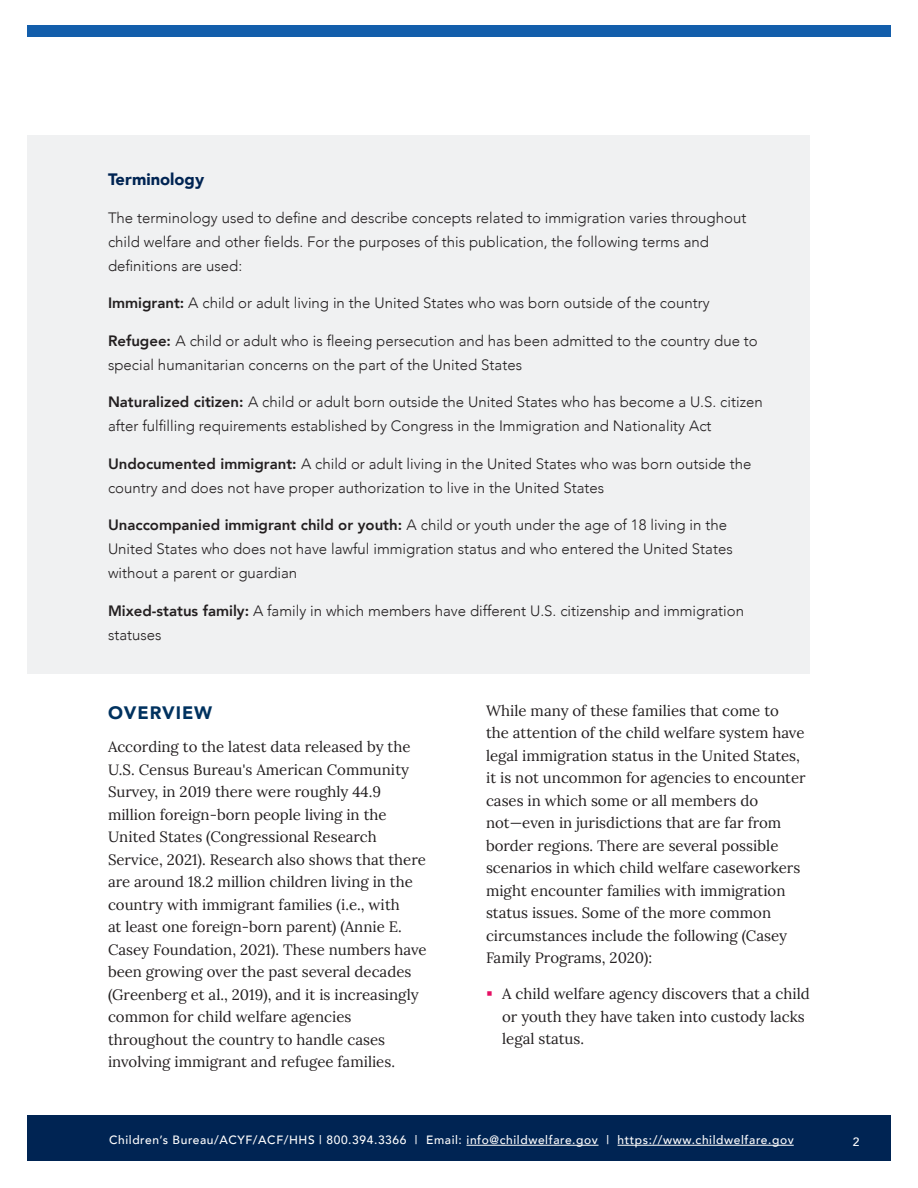
<style>
.page{position:relative;width:918px;height:1188px;background:#fff}
.page>*{position:absolute;margin:0;border:0;box-sizing:border-box;transform-origin:0 0}
.t1{font:900 18px "Avenir";letter-spacing:.05em;color:#00325f}
.t2{font:900 16.5px "Avenir";color:#002453}
.t3{font:15px/22.5px "Lora";color:#231f20}
.t4{font:300 15px/24px "Avenir";color:#231f20}
.t5{font:500 12px "Avenir";letter-spacing:.05em;color:#fff}
.s1{font-weight:800}
</style>
<div class="page">
<div style="left:27px;top:1116px;width:864px;height:45px;background:#002453"></div>
<hr style="left:467px;top:1145px;width:132px;height:1px;background:#fff">
<hr style="left:618px;top:1145px;width:176px;height:1px;background:#fff">
<div style="left:27px;top:26px;width:864px;height:12px;background:#135eab"></div>
<div style="left:27px;top:135px;width:783px;height:539px;background:#f0f1f2"></div>
<h3 class="t2" style="left:108px;top:166px;width:98px">Terminology</h3>
<p class="t4" style="left:108px;top:206px;width:640px">The terminology used to define and describe concepts related to immigration varies throughout child welfare and other fields. For the purposes of this publication, the following terms and definitions are used:</p>
<p class="t4" style="left:108px;top:291px;width:603px"><span class="s1">Immigrant:</span> A child or adult living in the United States who was born outside of the country</p>
<p class="t4" style="left:108px;top:329px;width:651px"><span class="s1">Refugee:</span> A child or adult who is fleeing persecution and has been admitted to the country due to special humanitarian concerns on the part of the United States</p>
<p class="t4" style="left:108px;top:390px;width:656px"><span class="s1">Naturalized citizen:</span> A child or adult born outside the United States who has become a U.S. citizen after fulfilling requirements established by Congress in the Immigration and Nationality Act</p>
<p class="t4" style="left:108px;top:452px;width:645px"><span class="s1">Undocumented immigrant:</span> A child or adult living in the United States who was born outside the country and does not have proper authorization to live in the United States</p>
<p class="t4" style="left:108px;top:513px;width:626px"><span class="s1">Unaccompanied immigrant child or youth:</span> A child or youth under the age of 18 living in the<br>United States who does not have lawful immigration status and who entered the United States without a parent or guardian</p>
<p class="t4" style="left:108px;top:599px;width:638px"><span class="s1">Mixed-status family:</span> A family in which members have different U.S. citizenship and immigration statuses</p>
<h2 class="t1" style="left:108px;top:697px;width:106px">OVERVIEW</h2>
<p class="t3" style="left:108px;top:734px;width:320px">According to the latest data released by the U.S. Census Bureau's American Community Survey, in 2019 there were roughly 44.9 million foreign-born people living in the United States (Congressional Research Service, 2021). Research also shows that there are around 18.2 million children living in the country with immigrant families (i.e., with<br>at least one foreign-born parent) (Annie E.<br>Casey Foundation, 2021). These numbers have been growing over the past several decades (Greenberg et al., 2019), and it is increasingly common for child welfare agencies throughout the country to handle cases involving immigrant and refugee families.</p>
<p class="t3" style="left:486px;top:698px;width:321px">While many of these families that come to<br>the attention of the child welfare system have legal immigration status in the United States, it is not uncommon for agencies to encounter cases in which some or all members do not—even in jurisdictions that are far from border regions. There are several possible scenarios in which child welfare caseworkers might encounter families with immigration status issues. Some of the more common circumstances include the following (Casey Family Programs, 2020):</p>
<p class="t3" style="left:502px;top:982px;width:309px">A child welfare agency discovers that a child or youth they have taken into custody lacks legal status.</p>
<p class="t5" style="left:109px;top:1130px;width:686px">Children’s Bureau/ACYF/ACF/HHS | 800.394.3366 | Email: info@childwelfare.gov | https://www.childwelfare.gov</p>
<p class="t5" style="left:853px;top:1131px;width:8px">2</p>
</div>
